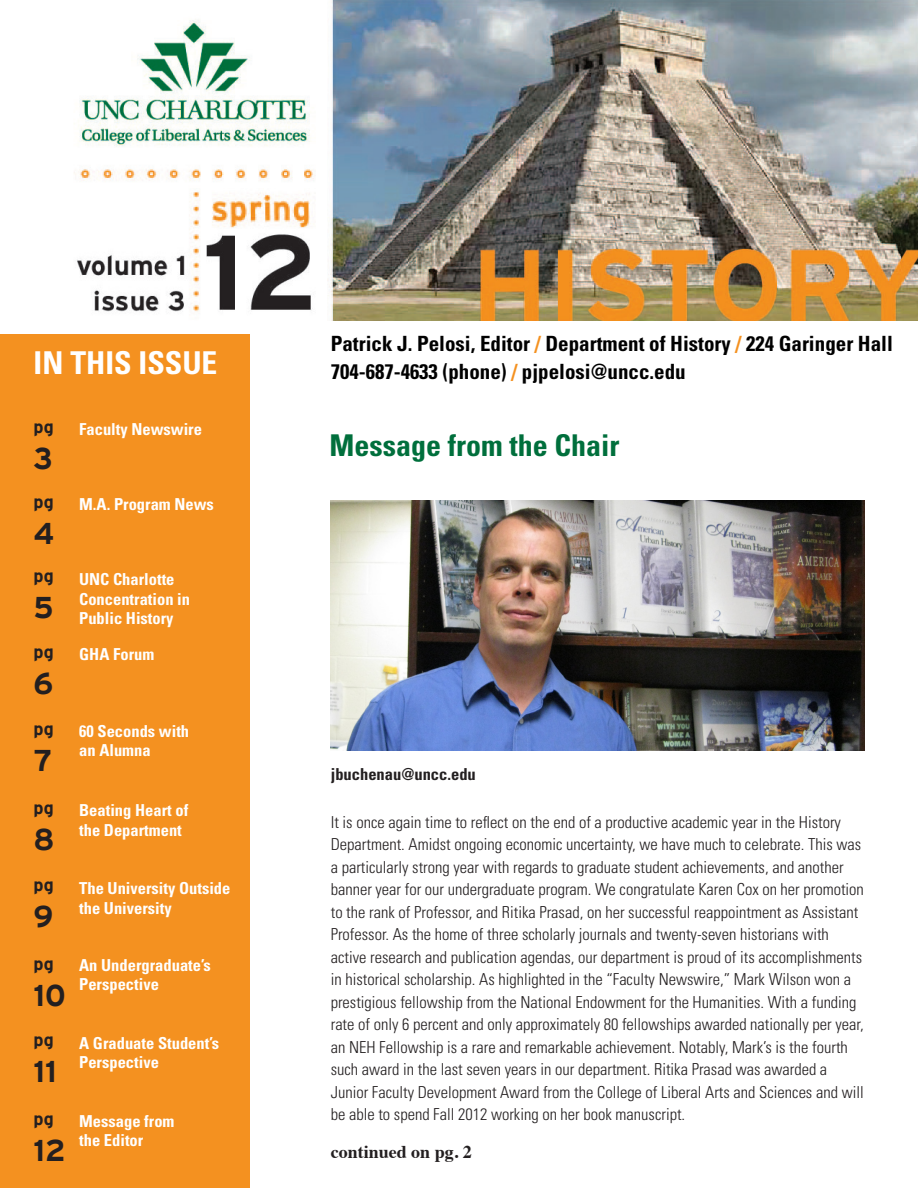
<style>
.page{position:relative;width:918px;height:1188px;background:#fff}
.page>*{position:absolute;margin:0;border:0;box-sizing:border-box;transform-origin:0 0}
.t1{font:700 condensed 31.5px "Univers";color:#fff}
.t2{font:700 condensed 30px "Univers";color:#006f3c}
.t3{font:700 30px "Interstate";color:#231f20}
.t4{font:700 condensed 21px "Univers";color:#000}
.t5{font:700 18px "Interstate";color:#231f20}
.t6{font:700 18px "Times";color:#231f20}
.t7{font:300 condensed 16.5px/22.5px "Univers";color:#231f20}
.t8{font:700 condensed 16.5px/19.5px "Univers";color:#fff}
.t9{font:700 condensed 16.5px "Univers";color:#231f20}
.s1{color:#f49120}
</style>
<div class="page">
<div style="left:0;top:334px;width:250px;height:854px;background:#f49120"></div>
<img style="left:331px;top:500px;width:533px;height:251px">
<img style="left:74px;top:0;width:844px;height:320px">
<p class="t1" style="left:34px;top:344px;width:185px">IN THIS ISSUE</p>
<p class="t5" style="left:34px;top:416px;width:22px">pg</p>
<p class="t3" style="left:34px;top:441px;width:21px">3</p>
<p class="t5" style="left:34px;top:492px;width:22px">pg</p>
<p class="t3" style="left:34px;top:517px;width:22px">4</p>
<p class="t5" style="left:34px;top:566px;width:22px">pg</p>
<p class="t3" style="left:34px;top:591px;width:22px">5</p>
<p class="t5" style="left:34px;top:642px;width:22px">pg</p>
<p class="t3" style="left:34px;top:667px;width:21px">6</p>
<p class="t5" style="left:34px;top:719px;width:22px">pg</p>
<p class="t3" style="left:34px;top:744px;width:20px">7</p>
<p class="t5" style="left:34px;top:798px;width:22px">pg</p>
<p class="t3" style="left:34px;top:823px;width:23px">8</p>
<p class="t5" style="left:34px;top:875px;width:22px">pg</p>
<p class="t3" style="left:34px;top:900px;width:21px">9</p>
<p class="t5" style="left:34px;top:954px;width:22px">pg</p>
<p class="t3" style="left:34px;top:979px;width:34px">10</p>
<p class="t5" style="left:34px;top:1029px;width:22px">pg</p>
<p class="t3" style="left:34px;top:1054px;width:25px">11</p>
<p class="t5" style="left:34px;top:1108px;width:22px">pg</p>
<p class="t3" style="left:34px;top:1134px;width:34px">12</p>
<p class="t8" style="left:79px;top:419px;width:124px">Faculty Newswire</p>
<p class="t8" style="left:79px;top:494px;width:136px">M.A. Program News</p>
<p class="t8" style="left:79px;top:569px;width:97px">UNC Charlotte</p>
<p class="t8" style="left:79px;top:589px;width:112px">Concentration in</p>
<p class="t8" style="left:79px;top:608px;width:96px">Public History</p>
<p class="t8" style="left:79px;top:644px;width:77px">GHA Forum</p>
<p class="t8" style="left:79px;top:721px;width:111px">60 Seconds with</p>
<p class="t8" style="left:79px;top:740px;width:73px">an Alumna</p>
<p class="t8" style="left:79px;top:800px;width:111px">Beating Heart of</p>
<p class="t8" style="left:79px;top:820px;width:104px">the Department</p>
<p class="t8" style="left:79px;top:878px;width:153px">The University Outside the University</p>
<p class="t8" style="left:79px;top:955px;width:133px">An Undergraduate’s<br>Perspective</p>
<p class="t8" style="left:79px;top:1033px;width:141px">A Graduate Student’s<br>Perspective</p>
<p class="t8" style="left:79px;top:1111px;width:97px">Message from</p>
<p class="t8" style="left:79px;top:1130px;width:66px">the Editor</p>
<p class="t4" style="left:331px;top:331px;width:564px">Patrick J. Pelosi, Editor <span class="s1">/</span> Department of History <span class="s1">/</span> 224 Garinger Hall</p>
<p class="t4" style="left:331px;top:359px;width:356px">704-687-4633 (phone) <span class="s1">/</span> pjpelosi@uncc.edu</p>
<p class="t2" style="left:329px;top:427px;width:291px">Message from the Chair</p>
<p class="t9" style="left:331px;top:764px;width:147px">jbuchenau@uncc.edu</p>
<p class="t7" style="left:331px;top:810px;width:535px">It is once again time to reflect on the end of a productive academic year in the History Department. Amidst ongoing economic uncertainty, we have much to celebrate. This was a particularly strong year with regards to graduate student achievements, and another banner year for our undergraduate program. We congratulate Karen Cox on her promotion to the rank of Professor, and Ritika Prasad, on her successful reappointment as Assistant Professor. As the home of three scholarly journals and twenty-seven historians with active research and publication agendas, our department is proud of its accomplishments in historical scholarship. As highlighted in the “Faculty Newswire,” Mark Wilson won a prestigious fellowship from the National Endowment for the Humanities. With a funding rate of only 6 percent and only approximately 80 fellowships awarded nationally per year, an NEH Fellowship is a rare and remarkable achievement. Notably, Mark’s is the fourth such award in the last seven years in our department. Ritika Prasad was awarded a Junior Faculty Development Award from the College of Liberal Arts and Sciences and will be able to spend Fall 2012 working on her book manuscript.</p>
<p class="t6" style="left:331px;top:1135px;width:143px">continued on pg. 2</p>
</div>
